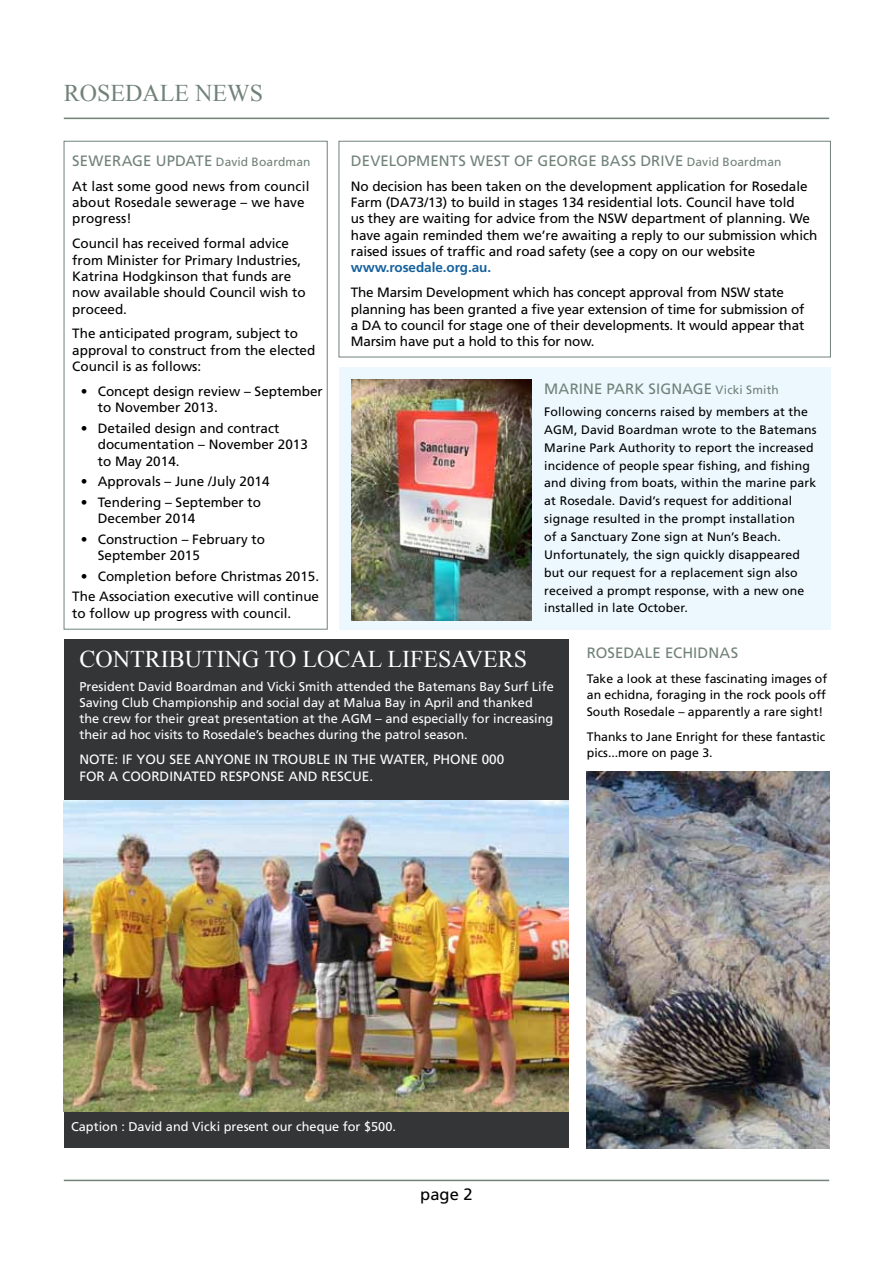
<style>
.page{position:relative;width:893px;height:1263px;background:#fff}
.page>*{position:absolute;margin:0;border:0;box-sizing:border-box;transform-origin:0 0}
.t1{font:24px "Times New Roman";color:#fff}
.t2{font:24px "Times New Roman";color:#718279}
.t3{font:16.5px "Frutiger";color:#000}
.t4{font:15px "Frutiger";letter-spacing:.005em;color:#718279}
.t5{font:13.5px/16.4px "Frutiger";color:#000}
.t6{font:13.5px/16.5px "Frutiger";color:#fff}
.t7{font:700 13.5px "Frutiger";letter-spacing:-.005em;color:#17629e}
.t8{font:12.75px/15.9px "Frutiger";color:#fff}
.t9{font:12.3px/17.9px "Frutiger";letter-spacing:.01em;color:#000}
.t10{font:12px "Frutiger";letter-spacing:.01em;color:#718279}
.s1{font-size:15px}
.s2{font-size:12px}
</style>
<div class="page">
<div style="left:339px;top:367px;width:492px;height:262px;background:#edf8fe"></div>
<hr style="left:64px;top:118px;width:765px;height:1px;background:#718279">
<hr style="left:64px;top:1180px;width:765px;height:1px;background:#718279">
<div style="left:64px;top:639px;width:504px;height:509px;background:#343537"></div>
<img style="left:64px;top:801px;width:504px;height:310px">
<div style="left:339px;top:141px;width:492px;height:216px;border:1px solid #718279"></div>
<img style="left:351px;top:380px;width:180px;height:241px">
<img style="left:587px;top:772px;width:242px;height:376px">
<h1 class="t2" style="left:64px;top:76px;width:201px">RO SEDALE NEWS</h1>
<p class="t4" style="left:72px;top:152px;width:51px">SEWERAG</p>
<p class="t10" style="left:143px;top:155px;width:169px"><span class="s1">E U PDATE</span> David Boardman</p>
<p class="t5" style="left:72px;top:178px;width:239px">At last some good news from council about Rosedale sewerage – we have progress!</p>
<p class="t5" style="left:72px;top:235px;width:235px">Council has received formal advice from M inister for Primary Industries,<br>Katrina Hodgkinson that funds are now available should Council wish to proceed.</p>
<p class="t5" style="left:72px;top:326px;width:245px">The anticipated program, subject to approval to construct from the elected<br>Council is as follows:</p>
<p class="t5" style="left:98px;top:383px;width:227px;text-indent:-17px">• Concept design review – September to November 2013.</p>
<p class="t5" style="left:98px;top:420px;width:212px;text-indent:-17px">• Detailed design and contract documentation – November 2013 to May 2014.</p>
<p class="t5" style="left:81px;top:473px;width:190px">• Approvals – June /July 2014</p>
<p class="t5" style="left:98px;top:494px;width:165px;text-indent:-17px">• Tendering – September to<br>December 2014</p>
<p class="t5" style="left:98px;top:531px;width:169px;text-indent:-17px">• Construction – February to<br>September 2015</p>
<p class="t5" style="left:72px;top:566px;width:248px;line-height:20.5px;text-align:right">• Completion before Christmas 2015.<br>The Association executive will continue</p>
<p class="t5" style="left:72px;top:605px;width:221px">to follow up progress with council.</p>
<p class="t4" style="left:351px;top:152px;width:217px">DEVELOPM ENTS WEST OF GEORG</p>
<p class="t4" style="left:588px;top:152px;width:32px">E BASS</p>
<p class="t10" style="left:640px;top:155px;width:143px"><span class="s1">DRIVE</span> David Boardman</p>
<p class="t5" style="left:351px;top:178px;width:468px">No decision has been taken on the development application for Rosedale Farm (DA73/13) to build in stages 134 residential lots. Council have told<br>us they are waiting for advice from the NSW department of planning. We have again reminded them we’re awaiting a reply to our submission which raised issues of traffic and road safety (see a copy on our website</p>
<p class="t7" style="left:351px;top:260px;width:142px">www.rosedale.org.au.</p>
<p class="t5" style="left:351px;top:284px;width:455px">The Marsim Development which has concept approval from NSW state planning has been granted a five year extension of time for submission of a DA to council for stage one of their developments. It would appear that Marsim have put a hold to this for now.</p>
<p class="t4" style="left:544px;top:380px;width:12px">MAR</p>
<p class="t4" style="left:579px;top:380px;width:201px">INE PARK SIGNAG E <span class="s2">Vicki Smith</span></p>
<p class="t9" style="left:544px;top:403px;width:265px">Following concerns raised by members at the<br>AGM</p>
<p class="t9" style="left:544px;top:421px;width:274px;text-indent:30px">, David Boardman wrote to the Batemans Marine Park Authority to report the increased incidence of people spear fishing, and fishing and diving from boats, within the marine park at Rosedale. David’s request for additional signage resulted in the prompt installation<br>of a Sanctuary Zone sign at Nun’s Beach.<br>U nfortunately, the sign quickly disappeared but our request for a replacement sign also received a prompt response, with a new one installed in late October.</p>
<h1 class="t1" style="left:79px;top:643px;width:446px">CONTRIBUTING TO LOCAL LIFESAVERS</h1>
<p class="t8" style="left:79px;top:679px;width:476px">President David Boardman and Vicki Smith attended the Batemans Bay Surf Life<br>Saving Club Championship and social day at Malua Bay in April and thanked the crew for their great presentation at the AGM</p>
<p class="t8" style="left:79px;top:711px;width:475px;text-indent:296px">– and especially for increasing their ad hoc visits to Rosedale’s beaches during the patrol season.</p>
<p class="t6" style="left:79px;top:751px;width:426px">NOTE: If you see anyone in troub le in the water, phone 000 for a coordinated response and rescue .</p>
<p class="t4" style="left:587px;top:644px;width:10px">ROS</p>
<p class="t4" style="left:615px;top:644px;width:115px">EDALE ECH IDNAS</p>
<p class="t9" style="left:587px;top:670px;width:242px;line-height:16.5px;text-align:justify">Take a look at these fascinating images of an echidna, foraging in the rock pools off South Rosedale – apparently a rare sight!</p>
<p class="t9" style="left:587px;top:728px;width:240px;line-height:16.5px">Thanks to Jane Enright for these fantastic pics...more on page 3.</p>
<p class="t8" style="left:71px;top:1119px;width:326px">Caption : David and Vicki present our cheque for $500.</p>
<p class="t3" style="left:420px;top:1185px;width:54px">page 2</p>
</div>
